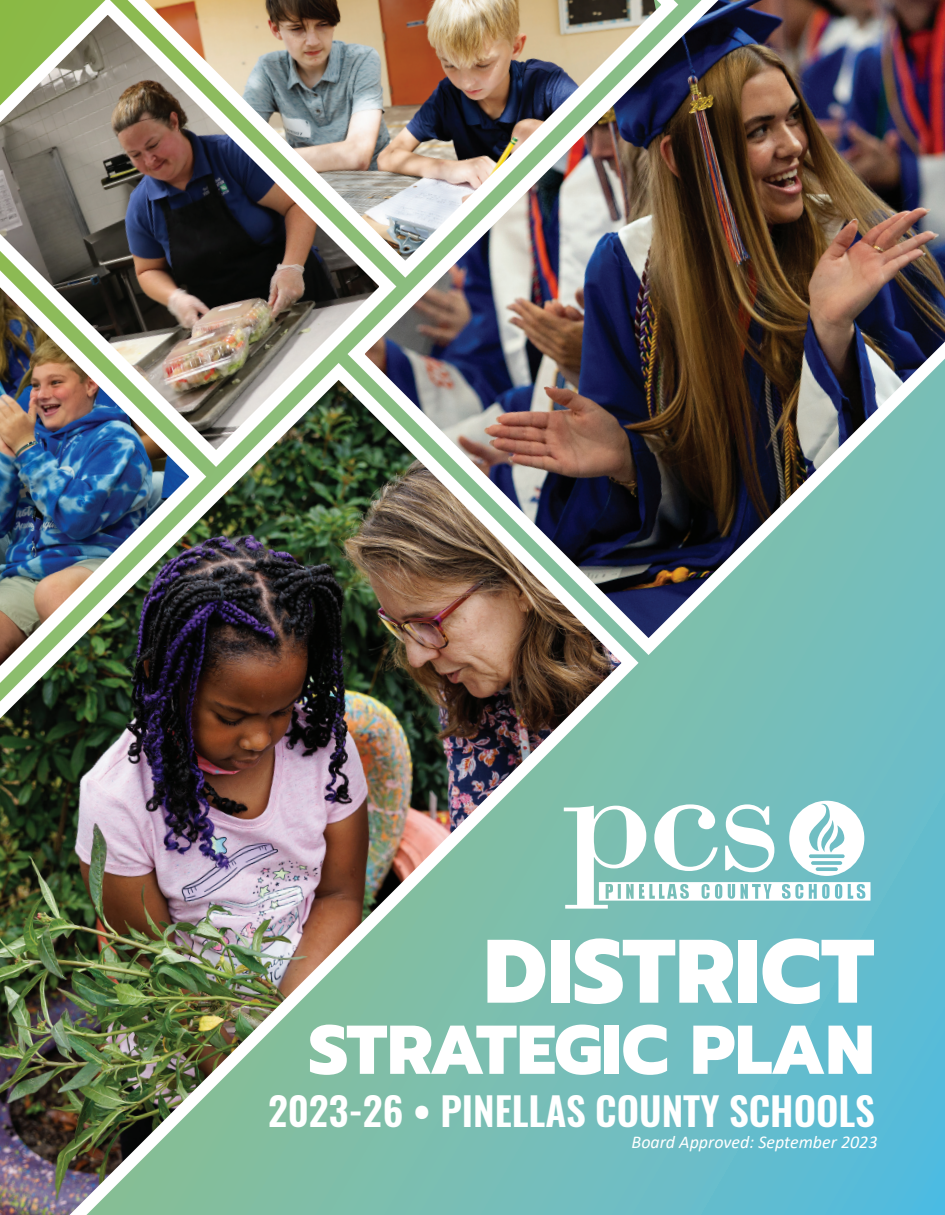
<style>
.page{position:relative;width:945px;height:1215px;background:#fff}
.page>*{position:absolute;margin:0;border:0;box-sizing:border-box;transform-origin:0 0}
.t1{font:800 90px "Prompt";color:#fff}
.t2{font:800 69px "Prompt";color:#fff}
.t3{font:600 39px "Oswald";color:#fff}
.t4{font:italic 18px "Calibri";color:#fff}
</style>
<div class="page">
<svg style="left:647px;top:664px;width:298px;height:551px;background:#69bcc7"></svg>
<img style="left:405px;top:0;width:540px;height:664px">
<img style="left:0;top:354px;width:647px;height:861px">
<img style="left:405px;top:0;width:282px;height:286px">
<img style="left:0;top:475px;width:215px;height:283px">
<img style="left:0;top:0;width:405px;height:475px">
<svg style="left:564px;top:801px;width:307px;height:108px"></svg>
<h1 class="t1" style="left:484px;top:903px;width:392px">DISTRICT</h1>
<h2 class="t2" style="left:309px;top:998px;width:567px">STRATEGIC PLAN</h2>
<p class="t3" style="left:268px;top:1076px;width:608px">2023-26 • PINELLAS COUNTY SCHOOLS</p>
<p class="t4" style="left:632px;top:1129px;width:247px">Board Approved: September 2023</p>
</div>
